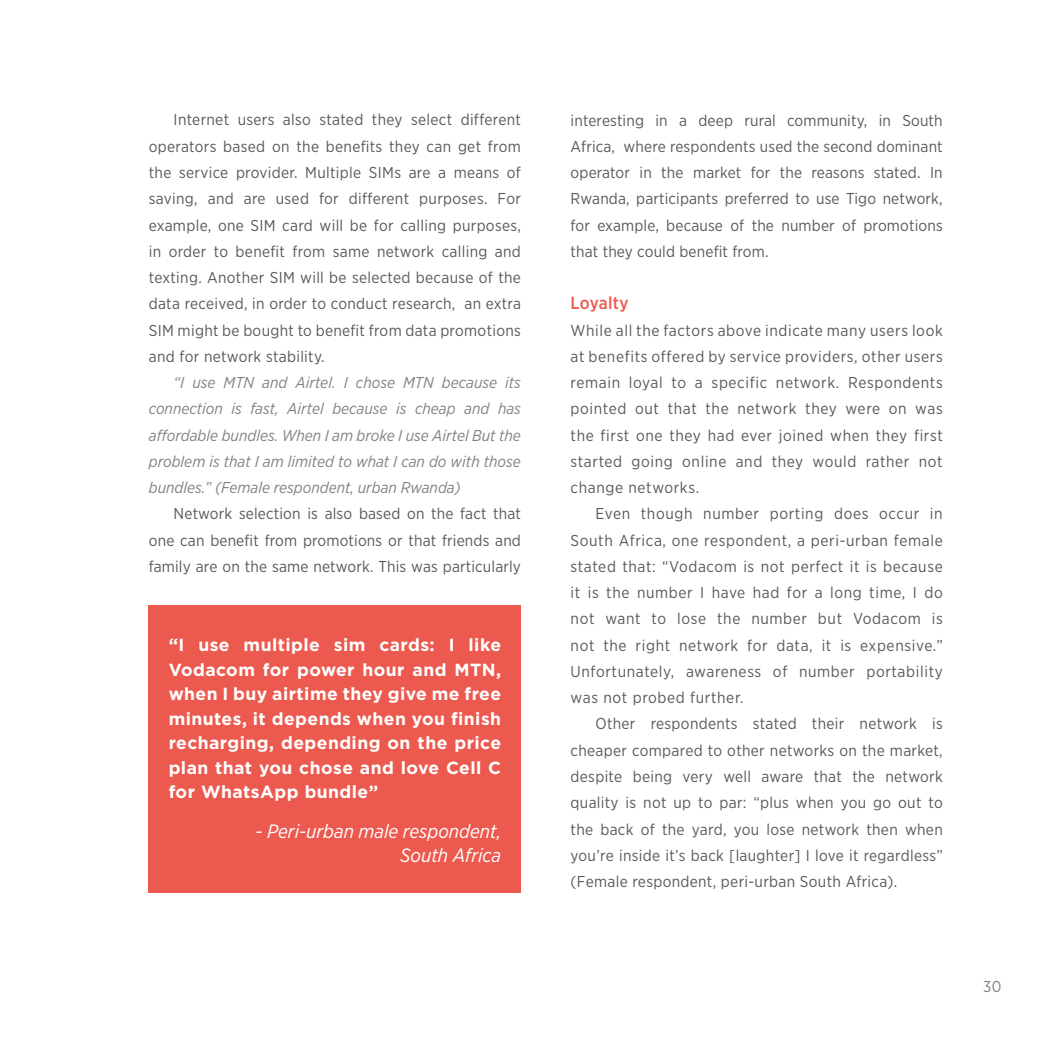
<style>
.page{position:relative;width:1042px;height:1042px;background:#fff}
.page>*{position:absolute;margin:0;border:0;box-sizing:border-box;transform-origin:0 0}
.t1{font:italic 19.25px/24.5px "Gotham Narrow";color:#fff;text-align:right}
.t2{font:700 17.5px/24.5px "Gotham";letter-spacing:.025em;color:#fff;text-align:justify}
.t3{font:500 17.5px "Gotham Narrow";letter-spacing:.015em;color:#ec5a4f}
.t4{font:15.75px/26.2px "Gotham Narrow";letter-spacing:.02em;color:#58595b;text-align:justify}
.t5{font:italic 15.75px/26.2px "Gotham Narrow";color:#808285;text-align:justify}
.t6{font:15.75px "Gotham Narrow";color:#808285}
</style>
<div class="page">
<div style="left:149px;top:605px;width:372px;height:288px;background:#ec5a4f"></div>
<p class="t4" style="left:149px;top:107px;width:374px;text-indent:25px">Internet users also stated they select different operators based on the benefits they can get from the service provider. Multiple SIMs are a means of saving, and are used for different purposes. For example, one SIM card will be for calling purposes, in order to benefit from same network calling and texting. Another SIM will be selected because of the data received, in order to conduct research, an extra SIM might be bought to benefit from data promotions and for network stability.</p>
<p class="t5" style="left:149px;top:369px;width:374px;text-indent:25px">“I use MTN and Airtel. I chose MTN because its connection is fast, Airtel because is cheap and has affordable bundles. When I am broke I use Airtel But the problem is that I am limited to what I can do with those bundles.” (Female respondent, urban Rwanda)</p>
<p class="t4" style="left:149px;top:500px;width:374px;text-indent:25px">Network selection is also based on the fact that one can benefit from promotions or that friends and family are on the same network. This was particularly</p>
<p class="t2" style="left:169px;top:632px;width:334px">“I use multiple sim cards: I like Vodacom for power hour and MTN, when I buy airtime they give me free minutes, it depends when you finish recharging, depending on the price plan that you chose and love Cell C for WhatsApp bundle”</p>
<p class="t1" style="left:256px;top:818px;width:247px">- Peri-urban male respondent,<br>South Africa</p>
<p class="t4" style="left:570px;top:107px;width:374px">interesting in a deep rural community, in South Africa, where respondents used the second dominant operator in the market for the reasons stated. In Rwanda, participants preferred to use Tigo network, for example, because of the number of promotions that they could benefit from.</p>
<p class="t3" style="left:570px;top:292px;width:59px">Loyalty</p>
<p class="t4" style="left:570px;top:317px;width:374px">While all the factors above indicate many users look at benefits offered by service providers, other users remain loyal to a specific network. Respondents pointed out that the network they were on was the first one they had ever joined when they first started going online and they would rather not change networks.</p>
<p class="t4" style="left:570px;top:500px;width:374px;text-indent:25px">Even though number porting does occur in South Africa, one respondent, a peri-urban female stated that: “Vodacom is not perfect it is because it is the number I have had for a long time, I do not want to lose the number but Vodacom is not the right network for data, it is expensive.” Unfortunately, awareness of number portability was not probed further.</p>
<p class="t4" style="left:570px;top:710px;width:374px;text-indent:25px">Other respondents stated their network is cheaper compared to other networks on the market, despite being very well aware that the network quality is not up to par: “plus when you go out to the back of the yard, you lose network then when you’re inside it’s back [laughter] I love it regardless” (Female respondent, peri-urban South Africa).</p>
<p class="t6" style="left:983px;top:977px;width:20px">30</p>
</div>
